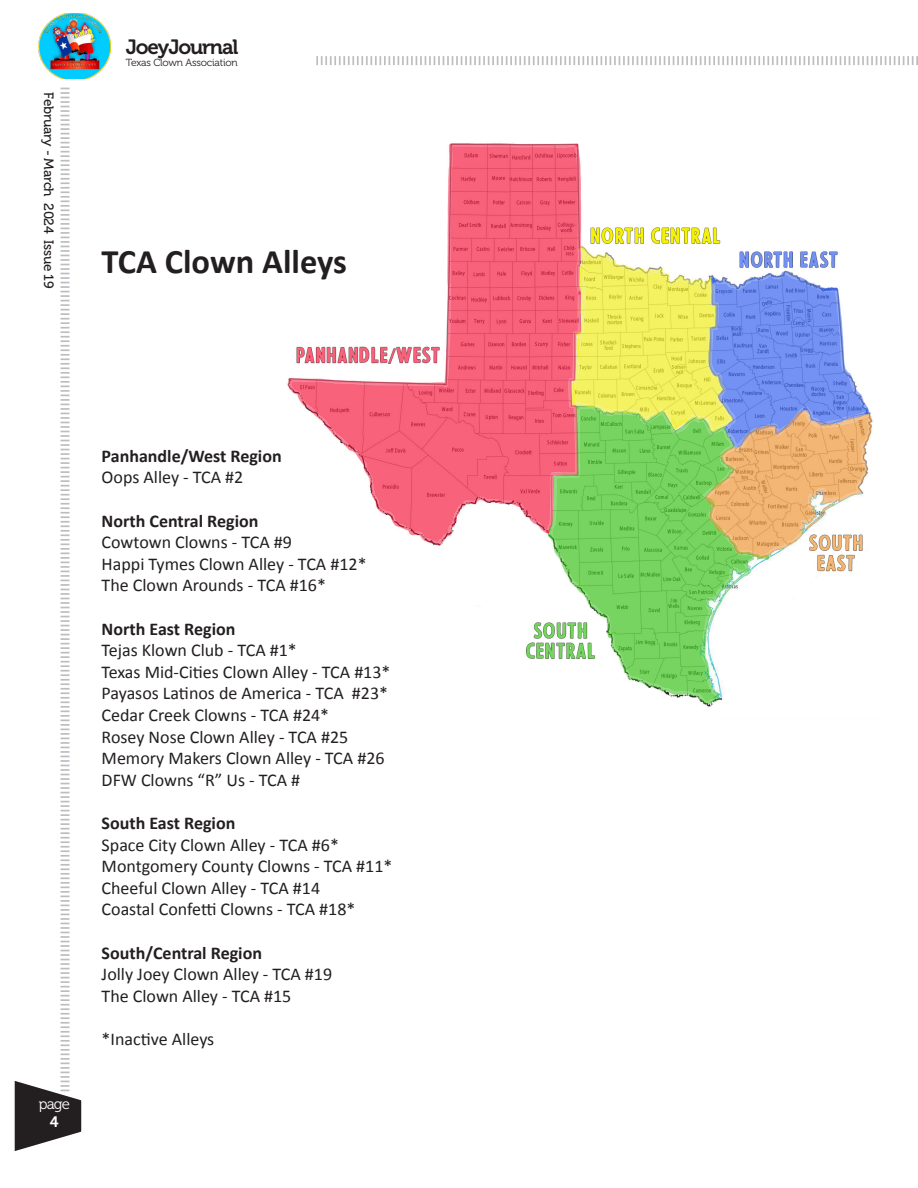
<style>
.page{position:relative;width:918px;height:1188px;background:#fff}
.page>*{position:absolute;margin:0;border:0;box-sizing:border-box;transform-origin:0 0}
.t1{font:700 34.5px "Calibri";color:#231f20}
.t2{font:20.55px "Museo 700";letter-spacing:-.05em;color:#231f20}
.t3{font:18px "Calibri";color:#231f20}
.t4{font:700 18px "Calibri";color:#231f20}
.t5{font:15px "Museo 300";color:#fff}
.t6{font:15px "Museo 700";color:#fff}
.t7{font:13.5px "Museo 500";letter-spacing:-.02em;color:#231f20}
.t8{font:10.35px "Museo 300";letter-spacing:-.02em;color:#231f20}
</style>
<div class="page">
<svg style="left:14px;top:87px;width:68px;height:1064px"></svg>
<svg style="left:316px;top:56px;width:602px;height:9px"></svg>
<img style="left:39px;top:14px;width:72px;height:65px">
<img style="left:287px;top:143px;width:586px;height:564px">
<p class="t7" style="left:56px;top:92px;width:198px;rotate:90deg">February - March 2024 Issue 19</p>
<p class="t2" style="left:126px;top:36px;width:114px">JoeyJournal</p>
<p class="t8" style="left:126px;top:57px;width:114px">Texas Clown Association</p>
<p class="t1" style="left:102px;top:238px;width:247px">TCA Clown Alleys</p>
<p class="t5" style="left:39px;top:1096px;width:33px">page</p>
<p class="t6" style="left:50px;top:1114px;width:10px">4</p>
<p class="t4" style="left:102px;top:443px;width:182px">Panhandle/West Region</p>
<p class="t3" style="left:102px;top:465px;width:143px">Oops Alley - TCA #2</p>
<p class="t4" style="left:102px;top:508px;width:158px">North Central Region</p>
<p class="t3" style="left:102px;top:530px;width:192px">Cowtown Clowns - TCA #9</p>
<p class="t3" style="left:102px;top:551px;width:267px">Happi Tymes Clown Alley - TCA #12*</p>
<p class="t3" style="left:102px;top:573px;width:226px">The Clown Arounds - TCA #16*</p>
<p class="t4" style="left:102px;top:616px;width:135px">North East Region</p>
<p class="t3" style="left:102px;top:638px;width:197px">Tejas Klown Club - TCA #1*</p>
<p class="t3" style="left:102px;top:659px;width:290px">Texas Mid-Cities Clown Alley - TCA #13*</p>
<p class="t3" style="left:102px;top:681px;width:288px">Payasos Latinos de America - TCA #23*</p>
<p class="t3" style="left:102px;top:703px;width:229px">Cedar Creek Clowns - TCA #24*</p>
<p class="t3" style="left:102px;top:724px;width:248px">Rosey Nose Clown Alley - TCA #25</p>
<p class="t3" style="left:102px;top:746px;width:285px">Memory Makers Clown Alley - TCA #26</p>
<p class="t3" style="left:102px;top:767px;width:200px">DFW Clowns “R” Us - TCA #</p>
<p class="t4" style="left:102px;top:810px;width:135px">South East Region</p>
<p class="t3" style="left:102px;top:832px;width:239px">Space City Clown Alley - TCA #6*</p>
<p class="t3" style="left:102px;top:854px;width:292px">Montgomery County Clowns - TCA #11*</p>
<p class="t3" style="left:102px;top:875px;width:220px">Cheeful Clown Alley - TCA #14</p>
<p class="t3" style="left:102px;top:897px;width:255px">Coastal Confetti Clowns - TCA #18*</p>
<p class="t4" style="left:102px;top:940px;width:162px">South/Central Region</p>
<p class="t3" style="left:102px;top:962px;width:232px">Jolly Joey Clown Alley - TCA #19</p>
<p class="t3" style="left:102px;top:983px;width:191px">The Clown Alley - TCA #15</p>
<p class="t3" style="left:102px;top:1027px;width:114px">*Inactive Alleys</p>
</div>
